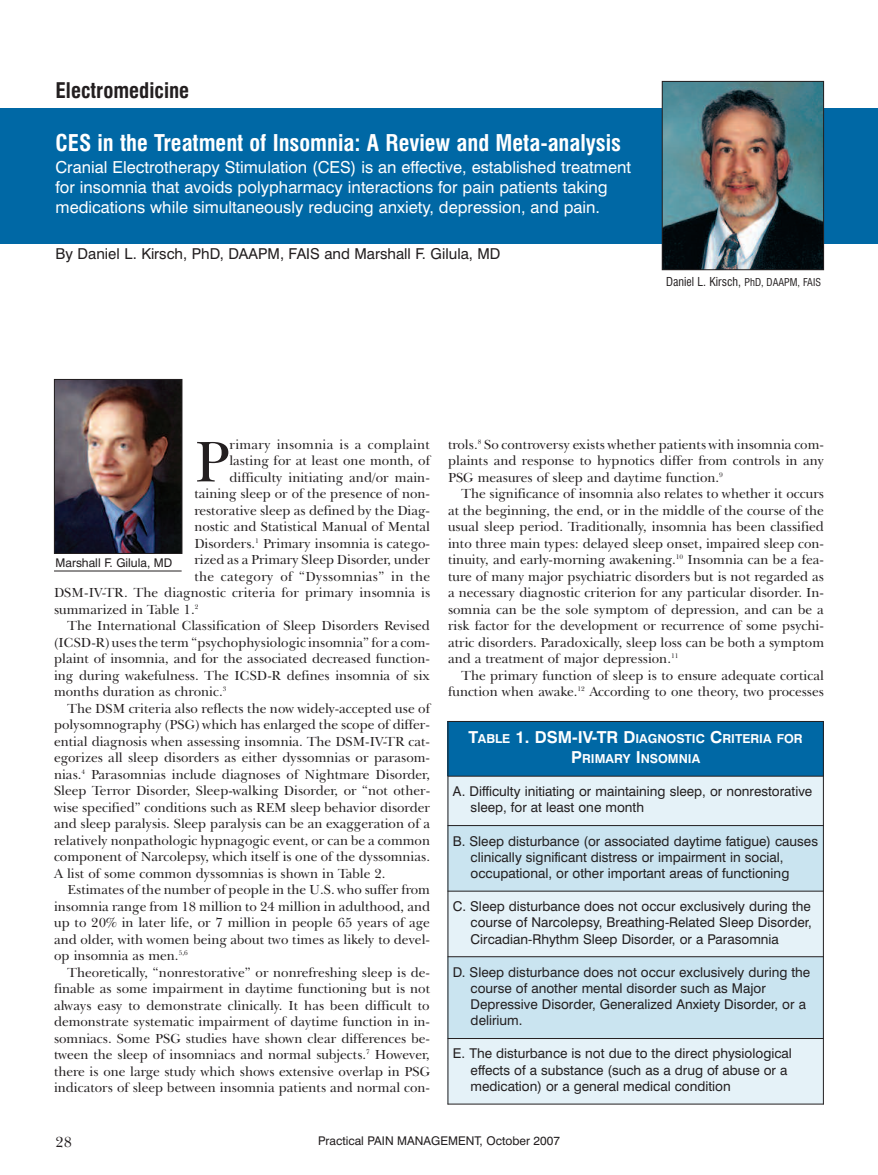
<style>
.page{position:relative;width:878px;height:1175px;background:#fff}
.page>*{position:absolute;margin:0;border:0;box-sizing:border-box;transform-origin:0 0}
.t1{font:59.1px "New Baskerville IT Cby BT";color:#231f20}
.t2{font:700 condensed 22.5px "Swiss 721 BT";color:#fff}
.t3{font:700 condensed 21px "Swiss 721 BT";color:#231f20}
.t4{font:16.5px/19.8px "Swiss 721 BT";color:#fff}
.t5{font:15px "Swiss 721 BT";color:#231f20}
.t6{font:15px "New Baskerville IT Cby BT";color:#231f20}
.t7{font:13.5px/16.5px "New Baskerville IT Cby BT";color:#231f20;text-align:justify}
.t8{font:13.5px/16.2px "Swiss 721 BT";color:#231f20}
.t9{font:13.5px "New Baskerville IT Cby BT";letter-spacing:.02em;color:#231f20}
.t10{font:700 12.3px/19.8px "Swiss 721 BT";color:#fff;text-align:center}
.t11{font:12px "Swiss 721 BT";color:#231f20}
.t12{font:condensed 12px "Swiss 721 BT";color:#231f20}
.s1{font-size:10.5px}
.s2{font-size:16.5px}
</style>
<div class="page">
<div style="left:0;top:108px;width:878px;height:135px;background:#0068a5"></div>
<img style="left:664px;top:83px;width:158px;height:185px">
<div style="left:662px;top:81px;width:162px;height:189px;border:1px solid #231f20"></div>
<div style="left:447px;top:721px;width:376px;height:55px;background:#0068a5"></div>
<div style="left:447px;top:776px;width:376px;height:49px;background:#e5f2f8"></div>
<div style="left:447px;top:825px;width:376px;height:66px;background:#cae4f0"></div>
<div style="left:447px;top:891px;width:376px;height:65px;background:#e5f2f8"></div>
<div style="left:447px;top:956px;width:376px;height:82px;background:#cae4f0"></div>
<div style="left:447px;top:1038px;width:376px;height:66px;background:#e5f2f8"></div>
<hr style="left:447px;top:721px;width:1px;height:383px;background:#231f20">
<hr style="left:823px;top:721px;width:1px;height:383px;background:#231f20">
<hr style="left:447px;top:721px;width:376px;height:1px;background:#231f20">
<hr style="left:447px;top:776px;width:376px;height:1px;background:#231f20">
<hr style="left:447px;top:825px;width:376px;height:1px;background:#231f20">
<hr style="left:447px;top:890px;width:376px;height:1px;background:#231f20">
<hr style="left:447px;top:956px;width:376px;height:1px;background:#231f20">
<hr style="left:447px;top:1038px;width:376px;height:1px;background:#231f20">
<hr style="left:447px;top:1103px;width:376px;height:1px;background:#231f20">
<img style="left:56px;top:381px;width:124px;height:171px">
<div style="left:54px;top:379px;width:128px;height:175px;border:1px solid #231f20"></div>
<hr style="left:54px;top:570px;width:128px;height:1px;background:#231f20">
<h3 class="t3" style="left:56px;top:82px;width:135px">Electromedicine</h3>
<h2 class="t2" style="left:56px;top:134px;width:567px">CES in the Treatment of Insomnia: A Review and Meta-analysis</h2>
<p class="t4" style="left:56px;top:159px;width:577px">Cranial Electrotherapy Stimulation (CES) is an effective, established treatment for insomnia that avoids polypharmacy interactions for pain patients taking medications while simultaneously reducing anxiety, depression, and pain.</p>
<p class="t5" style="left:56px;top:248px;width:446px">By Daniel L. Kirsch, PhD, DAAPM, FAIS and Marshall F. Gilula, MD</p>
<p class="t12" style="left:666px;top:277px;width:156px">Daniel L. Kirsch, <span class="s1">PhD, DAAPM, FAIS</span></p>
<h1 class="t1" style="left:194px;top:439px;width:37px">P</h1>
<p class="t9" style="left:230px;top:439px;width:202px">rimary insomnia is a complaint</p>
<p class="t7" style="left:229px;top:454px;width:202px">lasting for at least one month, of</p>
<p class="t7" style="left:229px;top:470px;width:202px">difficulty initiating and/or main-</p>
<p class="t7" style="left:194px;top:487px;width:237px">taining sleep or of the presence of non-</p>
<p class="t7" style="left:194px;top:503px;width:237px">restorative sleep as defined by the Diag-</p>
<p class="t7" style="left:194px;top:520px;width:237px">nostic and Statistical Manual of Mental</p>
<p class="t7" style="left:194px;top:536px;width:237px">Disorders.<sup>1</sup> Primary insomnia is catego-</p>
<p class="t7" style="left:194px;top:553px;width:237px">rized as a Primary Sleep Disorder, under</p>
<p class="t9" style="left:194px;top:571px;width:237px">the category of “Dyssomnias” in the</p>
<p class="t7" style="left:54px;top:586px;width:378px">DSM-IV-TR. The diagnostic criteria for primary insomnia is</p>
<p class="t7" style="left:54px;top:602px;width:146px">summarized in Table 1.<sup>2</sup></p>
<p class="t7" style="left:68px;top:619px;width:364px">The International Classification of Sleep Disorders Revised</p>
<p class="t7" style="left:54px;top:635px;width:377px">(ICSD-R) uses the term “psychophysiologic insomnia” for a com-</p>
<p class="t7" style="left:54px;top:652px;width:377px">plaint of insomnia, and for the associated decreased function-</p>
<p class="t7" style="left:54px;top:668px;width:377px">ing during wakefulness. The ICSD-R defines insomnia of six</p>
<p class="t7" style="left:54px;top:685px;width:174px">months duration as chronic.<sup>3</sup></p>
<p class="t7" style="left:68px;top:701px;width:364px">The DSM criteria also reflects the now widely-accepted use of</p>
<p class="t7" style="left:54px;top:718px;width:377px">polysomnography (PSG) which has enlarged the scope of differ-</p>
<p class="t7" style="left:54px;top:734px;width:377px">ential diagnosis when assessing insomnia. The DSM-IV-TR cat-</p>
<p class="t7" style="left:54px;top:751px;width:377px">egorizes all sleep disorders as either dyssomnias or parasom-</p>
<p class="t7" style="left:54px;top:767px;width:377px">nias.<sup>4</sup> Parasomnias include diagnoses of Nightmare Disorder,</p>
<p class="t7" style="left:54px;top:784px;width:377px">Sleep Terror Disorder, Sleep-walking Disorder, or “not other-</p>
<p class="t7" style="left:54px;top:800px;width:377px">wise specified” conditions such as REM sleep behavior disorder</p>
<p class="t7" style="left:54px;top:817px;width:377px">and sleep paralysis. Sleep paralysis can be an exaggeration of a</p>
<p class="t7" style="left:54px;top:833px;width:377px">relatively nonpathologic hypnagogic event, or can be a common</p>
<p class="t7" style="left:54px;top:850px;width:377px">component of Narcolepsy, which itself is one of the dyssomnias.</p>
<p class="t7" style="left:54px;top:866px;width:333px">A list of some common dyssomnias is shown in Table 2.</p>
<p class="t7" style="left:68px;top:883px;width:364px">Estimates of the number of people in the U.S. who suffer from</p>
<p class="t7" style="left:54px;top:899px;width:377px">insomnia range from 18 million to 24 million in adulthood, and</p>
<p class="t7" style="left:54px;top:916px;width:377px">up to 20% in later life, or 7 million in people 65 years of age</p>
<p class="t7" style="left:54px;top:932px;width:377px">and older, with women being about two times as likely to devel-</p>
<p class="t7" style="left:54px;top:949px;width:135px">op insomnia as men.<sup>5,6</sup></p>
<p class="t7" style="left:68px;top:965px;width:364px">Theoretically, “nonrestorative” or nonrefreshing sleep is de-</p>
<p class="t7" style="left:54px;top:982px;width:377px">finable as some impairment in daytime functioning but is not</p>
<p class="t7" style="left:54px;top:998px;width:377px">always easy to demonstrate clinically. It has been difficult to</p>
<p class="t7" style="left:54px;top:1015px;width:377px">demonstrate systematic impairment of daytime function in in-</p>
<p class="t7" style="left:54px;top:1031px;width:377px">somniacs. Some PSG studies have shown clear differences be-</p>
<p class="t7" style="left:54px;top:1048px;width:377px">tween the sleep of insomniacs and normal subjects.<sup>7</sup> However,</p>
<p class="t7" style="left:54px;top:1064px;width:377px">there is one large study which shows extensive overlap in PSG</p>
<p class="t7" style="left:54px;top:1081px;width:377px">indicators of sleep between insomnia patients and normal con-</p>
<p class="t11" style="left:56px;top:558px;width:118px">Marshall F. Gilula, MD</p>
<p class="t7" style="left:448px;top:437px;width:377px">trols.<sup>8</sup> So controversy exists whether patients with insomnia com&shy;plaints and response to hypnotics differ from controls in any PSG measures of sleep and daytime function.<sup>9</sup></p>
<p class="t7" style="left:448px;top:487px;width:377px;text-indent:14px">The significance of insomnia also relates to whether it occurs at the beginning, the end, or in the middle of the course of the usual sleep period. Traditionally, insomnia has been classified into three main types: delayed sleep onset, impaired sleep con&shy;tinuity, and early-morning awakening.<sup>10</sup> Insomnia can be a fea&shy;ture of many major psychiatric disorders but is not regarded as a necessary diagnostic criterion for any particular disorder. In&shy;somnia can be the sole symptom of depression, and can be a risk factor for the development or recurrence of some psychi&shy;atric disorders. Paradoxically, sleep loss can be both a symptom and a treatment of major depression.<sup>11</sup></p>
<p class="t7" style="left:448px;top:668px;width:377px;text-align:right">The primary function of sleep is to ensure adequate cortical function when awake.<sup>12</sup> According to one theory, two processes</p>
<p class="t10" style="left:468px;top:730px;width:336px"><span class="s2">T</span>ABLE <span class="s2">1. DSM-IV-TR D</span>IAGNOSTIC <span class="s2">C</span>RITERIA FOR<br><span class="s2">P</span>RIMARY <span class="s2">I</span>NSOMNIA</p>
<p class="t8" style="left:470px;top:784px;width:343px;text-indent:-18px">A. Difficulty initiating or maintaining sleep, or nonrestorative sleep, for at least one month</p>
<p class="t8" style="left:470px;top:834px;width:349px;text-indent:-18px">B. Sleep disturbance (or associated daytime fatigue) causes clinically significant distress or impairment in social, occupational, or other important areas of functioning</p>
<p class="t8" style="left:470px;top:899px;width:342px;text-align:justify;text-indent:-18px">C. Sleep disturbance does not occur exclusively during the course of Narcolepsy, Breathing-Related Sleep Disorder, Circadian-Rhythm Sleep Disorder, or a Parasomnia</p>
<p class="t8" style="left:470px;top:965px;width:341px;text-indent:-18px">D. Sleep disturbance does not occur exclusively during the course of another mental disorder such as Major Depressive Disorder, Generalized Anxiety Disorder, or a delirium.</p>
<p class="t8" style="left:470px;top:1046px;width:323px;text-indent:-18px">E. The disturbance is not due to the direct physiological effects of a substance (such as a drug of abuse or a medication) or a general medical condition</p>
<p class="t6" style="left:56px;top:1136px;width:18px">28</p>
<p class="t11" style="left:318px;top:1136px;width:243px">Practical PAIN MANAGEMENT, October 2007</p>
</div>
